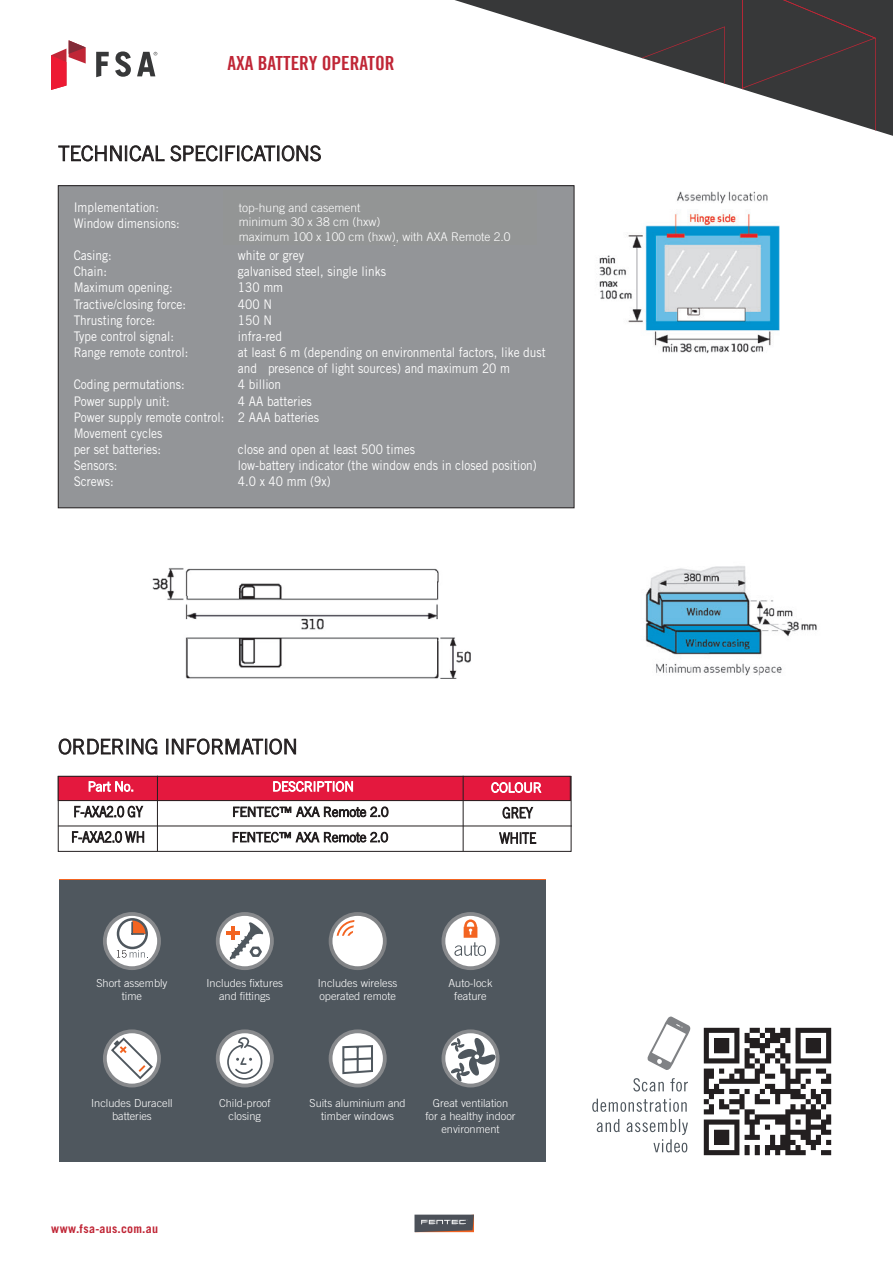
<style>
.page{position:relative;width:893px;height:1263px;background:#fff}
.page>*{position:absolute;margin:0;border:0;box-sizing:border-box;transform-origin:0 0}
.t1{font:300 20.55px "Trade Gothic";color:#231f20}
.t2{font:19.5px "Trade Gothic LT Bold Cond Twenty";color:#c02636}
.t3{font:300 14.7px/25.3px "Trade Gothic";letter-spacing:.005em;color:#231f20;scale:.85 1}
.t4{font:13.2px/16.2px "Trade Gothic";color:#fff;scale:.9 1}
.t5{font:300 13.2px/16.2px "Trade Gothic LT Std";color:#fff;scale:.9 1}
.t6{font:300 13.2px "Trade Gothic";color:#231f20}
.t7{font:300 13.2px "Trade Gothic";color:#fff}
.t8{font:300 12px/14.4px "Trade Gothic LT Std";color:#fff}
.t9{font:700 12px "Trade Gothic LT Std";letter-spacing:.025em;color:#c02636}
.t10{font:300 10.95px/13.2px "Trade Gothic";color:#fff;text-align:center}
</style>
<div class="page">
<svg style="left:455px;top:0;width:438px;height:136px"></svg>
<svg style="left:742px;top:0;width:134px;height:131px"></svg>
<svg style="left:641px;top:26px;width:84px;height:58px"></svg>
<svg style="left:51px;top:40px;width:35px;height:50px"></svg>
<svg style="left:115px;top:51px;width:16px;height:26px"></svg>
<svg style="left:96px;top:52px;width:13px;height:25px"></svg>
<svg style="left:137px;top:52px;width:20px;height:24px"></svg>
<img style="left:599px;top:191px;width:218px;height:485px">
<svg style="left:633px;top:1078px;width:55px;height:13px"></svg>
<svg style="left:592px;top:1098px;width:95px;height:14px"></svg>
<svg style="left:597px;top:1119px;width:91px;height:33px"></svg>
<img style="left:703px;top:1027px;width:129px;height:129px">
<svg style="left:647px;top:1016px;width:44px;height:54px"></svg>
<div style="left:58px;top:186px;width:516px;height:322px;background:#939598"></div>
<div style="left:58px;top:185px;width:516px;height:323px;border:1px solid #231f20"></div>
<div style="left:58px;top:776px;width:513px;height:76px;border:1px solid #231f20"></div>
<div style="left:58px;top:776px;width:512px;height:24px;background:#e4183e"></div>
<div style="left:58px;top:776px;width:513px;height:25px;border:1px solid #231f20"></div>
<hr style="left:58px;top:826px;width:514px;height:1px;background:#231f20">
<hr style="left:157px;top:776px;width:1px;height:75px;background:#231f20">
<hr style="left:463px;top:776px;width:1px;height:75px;background:#231f20">
<img style="left:152px;top:568px;width:319px;height:111px">
<div style="left:59px;top:880px;width:486px;height:281px;background:#4f575e"></div>
<svg style="left:103px;top:912px;width:58px;height:58px"></svg>
<svg style="left:216px;top:912px;width:58px;height:58px"></svg>
<svg style="left:216px;top:1029px;width:58px;height:58px"></svg>
<svg style="left:103px;top:1029px;width:58px;height:58px"></svg>
<svg style="left:329px;top:912px;width:58px;height:58px"></svg>
<svg style="left:329px;top:1029px;width:58px;height:58px"></svg>
<svg style="left:442px;top:912px;width:58px;height:58px"></svg>
<svg style="left:442px;top:1029px;width:58px;height:58px"></svg>
<svg style="left:414px;top:1214px;width:60px;height:18px"></svg>
<div style="left:587px;top:362px;width:252px;height:180px;background:#fff"></div>
<h2 class="t2" style="left:227px;top:51px;width:169px">AXA BATTERY OPERATOR</h2>
<h1 class="t1" style="left:58px;top:141px;width:265px">TECHNICAL SPECIFICATIONS</h1>
<p class="t4" style="left:74px;top:199px;width:119px">Implementation:<br>Window dimensions:</p>
<p class="t5" style="left:238px;top:198px;width:317px">top-hung and casement<br>minimum 30 x 38 cm (hxw)<br>maximum 100 x 100 cm (hxw), with 1x AXA Remote 2.0</p>
<p class="t4" style="left:74px;top:247px;width:44px">Casing:</p>
<p class="t4" style="left:238px;top:247px;width:75px">white or grey</p>
<p class="t4" style="left:74px;top:263px;width:39px">Chain:</p>
<p class="t4" style="left:238px;top:263px;width:166px">galvanised steel, single links</p>
<p class="t4" style="left:74px;top:279px;width:112px">Maximum opening:</p>
<p class="t4" style="left:238px;top:279px;width:52px">130 mm</p>
<p class="t4" style="left:74px;top:296px;width:127px">Tractive/closing force:</p>
<p class="t4" style="left:238px;top:296px;width:39px">400 N</p>
<p class="t4" style="left:74px;top:312px;width:92px">Thrusting force:</p>
<p class="t4" style="left:238px;top:312px;width:39px">150 N</p>
<p class="t4" style="left:74px;top:328px;width:113px">Type control signal:</p>
<p class="t4" style="left:238px;top:328px;width:51px">infra-red</p>
<p class="t4" style="left:74px;top:344px;width:129px">Range remote control:</p>
<p class="t4" style="left:238px;top:344px;width:343px">at least 6 m (depending on environmental factors, like dust and presence of light sources) and maximum 20 m</p>
<p class="t4" style="left:74px;top:376px;width:125px">Coding permutations:</p>
<p class="t4" style="left:238px;top:376px;width:50px">4 billion</p>
<p class="t4" style="left:74px;top:393px;width:108px">Power supply unit:</p>
<p class="t8" style="left:239px;top:200px;width:273px">top-hung and casement<br>minimum 30 x 38 cm (hxw)<br>maximum 100 x 100 cm (hxw), with AXA Remote 2.0</p>
<p class="t4" style="left:74px;top:393px;width:274px;text-indent:164px">4 AA batteries<br>Power supply remote control: 2 AAA batteries<br>Movement cycles<br>per set batteries:</p>
<p class="t4" style="left:238px;top:441px;width:198px">close and open at least 500 times</p>
<p class="t4" style="left:74px;top:457px;width:50px">Sensors:</p>
<p class="t4" style="left:238px;top:457px;width:334px">low-battery indicator (the window ends in closed position)</p>
<p class="t4" style="left:74px;top:473px;width:46px">Screws:</p>
<p class="t4" style="left:238px;top:473px;width:105px">4.0 x 40 mm (9x)</p>
<h1 class="t1" style="left:58px;top:734px;width:241px">ORDERING INFORMATION</h1>
<p class="t7" style="left:88px;top:779px;width:48px">Part No.</p>
<p class="t7" style="left:272px;top:779px;width:83px">DESCRIPTION</p>
<p class="t3" style="left:73px;top:799px;width:83px">F-AXA2.0 GY</p>
<p class="t6" style="left:232px;top:804px;width:158px">FENTEC™ AXA Remote 2.0</p>
<p class="t3" style="left:71px;top:824px;width:88px">F-AXA2.0 WH</p>
<p class="t6" style="left:232px;top:829px;width:158px">FENTEC™ AXA Remote 2.0</p>
<p class="t7" style="left:491px;top:780px;width:52px">COLOUR</p>
<p class="t3" style="left:499px;top:800px;width:45px">GREY<br>WHITE</p>
<p class="t10" style="left:96px;top:976px;width:73px">Short assembly time</p>
<p class="t10" style="left:207px;top:976px;width:78px">Includes fixtures and fittings</p>
<p class="t10" style="left:318px;top:976px;width:81px;text-align:left">Includes wireless operated remote</p>
<p class="t10" style="left:448px;top:976px;width:46px">Auto-lock feature</p>
<p class="t10" style="left:91px;top:1096px;width:83px">Includes Duracell batteries</p>
<p class="t9" style="left:51px;top:1221px;width:109px">www.fsa-aus.com.au</p>
<p class="t10" style="left:219px;top:1096px;width:53px">Child-proof closing</p>
<p class="t10" style="left:310px;top:1096px;width:98px">Suits aluminium and timber windows</p>
<p class="t10" style="left:425px;top:1096px;width:92px">Great ventilation for a healthy indoor environment</p>
</div>
